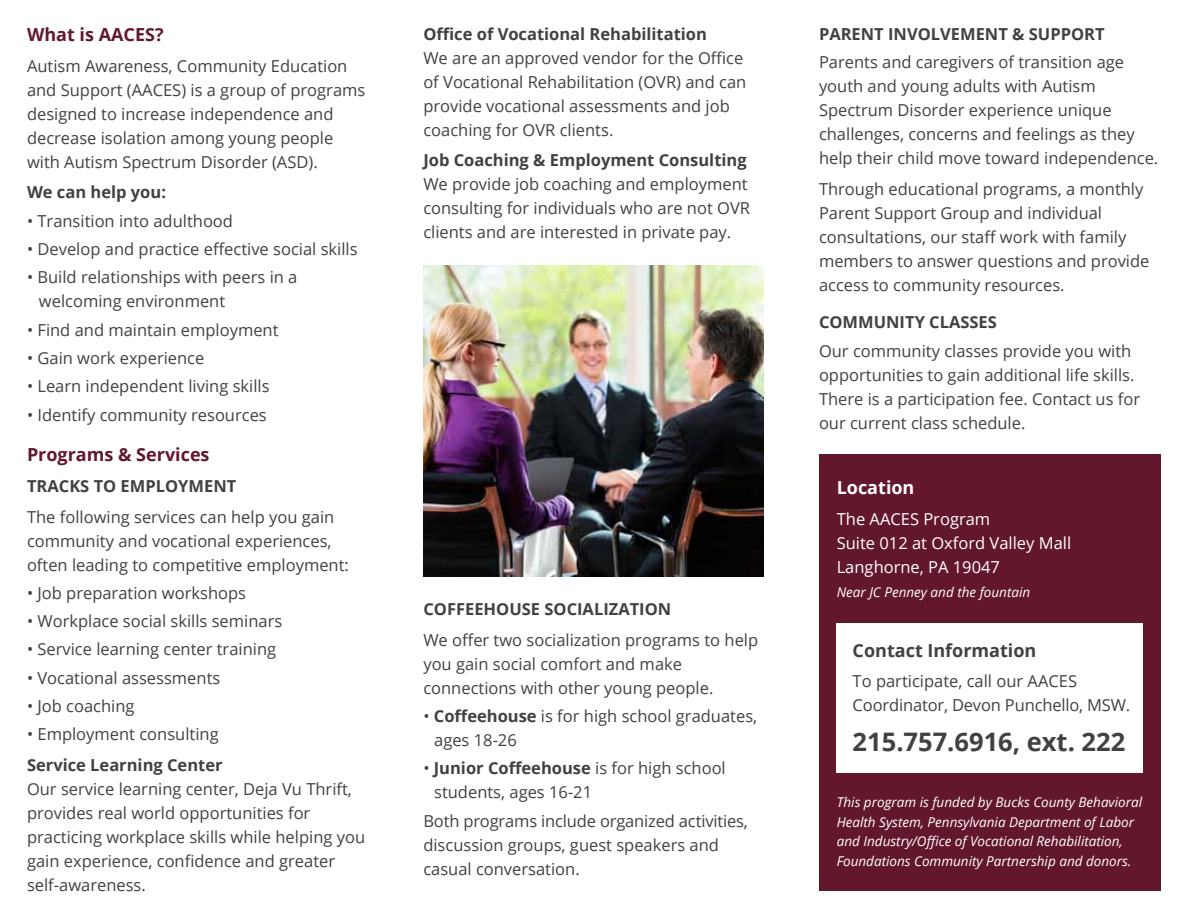
<style>
.page{position:relative;width:1188px;height:918px;background:#fff}
.page>*{position:absolute;margin:0;border:0;box-sizing:border-box;transform-origin:0 0}
.t1{font:700 25.5px "Open Sans";color:#414042}
.t2{font:700 18px "Open Sans";color:#62172d}
.t3{font:700 18px "Open Sans";color:#414042}
.t4{font:700 18px "Open Sans";color:#fff}
.t5{font:16.5px/24px "Open Sans";color:#414042}
.t6{font:700 16.5px "Open Sans";color:#414042}
.t7{font:16.5px/24px "Open Sans";color:#fff}
.t8{font:italic 13.5px/19.5px "Open Sans";color:#fff}
.s1{font-weight:700}
</style>
<div class="page">
<div style="left:819px;top:454px;width:342px;height:437px;background:#62172d"></div>
<div style="left:837px;top:623px;width:306px;height:150px;background:#fff"></div>
<img style="left:423px;top:265px;width:340px;height:311px">
<p class="t2" style="left:27px;top:22px;width:138px">What is AACES?</p>
<p class="t5" style="left:27px;top:53px;width:340px">Autism Awareness, Community Education and Support (AACES) is a group of programs designed to increase independence and decrease isolation among young people with Autism Spectrum Disorder (ASD).</p>
<p class="t6" style="left:27px;top:181px;width:141px">We can help you:</p>
<p class="t5" style="left:27px;top:208px;width:208px">• Transition into adulthood</p>
<p class="t5" style="left:27px;top:237px;width:332px">• Develop and practice effective social skills</p>
<p class="t5" style="left:39px;top:265px;width:260px;text-indent:-12px">• Build relationships with peers in a welcoming environment</p>
<p class="t5" style="left:27px;top:317px;width:253px">• Find and maintain employment</p>
<p class="t5" style="left:27px;top:345px;width:179px">• Gain work experience</p>
<p class="t5" style="left:27px;top:374px;width:244px">• Learn independent living skills</p>
<p class="t5" style="left:27px;top:402px;width:241px">• Identify community resources</p>
<p class="t2" style="left:27px;top:442px;width:184px">Programs &amp; Services</p>
<p class="t6" style="left:27px;top:474px;width:211px">TRACKS TO EMPLOYMENT</p>
<p class="t5" style="left:27px;top:504px;width:323px">The following services can help you gain community and vocational experiences, often leading to competitive employment:</p>
<p class="t5" style="left:27px;top:580px;width:221px">• Job preparation workshops</p>
<p class="t5" style="left:27px;top:609px;width:257px">• Workplace social skills seminars</p>
<p class="t5" style="left:27px;top:637px;width:251px">• Service learning center training</p>
<p class="t5" style="left:27px;top:665px;width:195px">• Vocational assessments</p>
<p class="t5" style="left:27px;top:694px;width:109px">• Job coaching</p>
<p class="t5" style="left:27px;top:722px;width:193px">• Employment consulting</p>
<p class="t6" style="left:27px;top:754px;width:197px">Service Learning Center</p>
<p class="t5" style="left:27px;top:777px;width:340px">Our service learning center, Deja Vu Thrift, provides real world opportunities for practicing workplace skills while helping you gain experience, confidence and greater self-awareness.</p>
<p class="t6" style="left:423px;top:22px;width:285px">Office of Vocational Rehabilitation</p>
<p class="t5" style="left:423px;top:45px;width:324px">We are an approved vendor for the Office of Vocational Rehabilitation (OVR) and can provide vocational assessments and job coaching for OVR clients.</p>
<p class="t6" style="left:423px;top:149px;width:325px">Job Coaching &amp; Employment Consulting</p>
<p class="t5" style="left:423px;top:172px;width:328px">We provide job coaching and employment consulting for individuals who are not OVR clients and are interested in private pay.</p>
<p class="t6" style="left:423px;top:597px;width:227px">COFFEEHOUSE SOCIALIZATION</p>
<p class="t5" style="left:423px;top:627px;width:336px">We offer two socialization programs to help you gain social comfort and make connections with other young people.</p>
<p class="t5" style="left:434px;top:704px;width:325px;text-indent:-11px">• <span class="s1">Coffeehouse</span> is for high school graduates, ages 18-26</p>
<p class="t5" style="left:434px;top:756px;width:293px;text-indent:-11px">• <span class="s1">Junior Coffeehouse</span> is for high school students, ages 16-21</p>
<p class="t5" style="left:423px;top:808px;width:326px">Both programs include organized activities, discussion groups, guest speakers and casual conversation.</p>
<p class="t6" style="left:819px;top:22px;width:287px">PARENT INVOLVEMENT &amp; SUPPORT</p>
<p class="t5" style="left:819px;top:50px;width:341px">Parents and caregivers of transition age youth and young adults with Autism Spectrum Disorder experience unique challenges, concerns and feelings as they help their child move toward independence.</p>
<p class="t5" style="left:819px;top:176px;width:332px">Through educational programs, a monthly Parent Support Group and individual consultations, our staff work with family members to answer questions and provide access to community resources.</p>
<p class="t6" style="left:819px;top:311px;width:66px">COMMUNI</p>
<p class="t6" style="left:905px;top:311px;width:93px">TY CLASSES</p>
<p class="t5" style="left:819px;top:338px;width:323px">Our community classes provide you with opportunities to gain additional life skills.<br>There is a participation fee. Contact us for our current class schedule.</p>
<p class="t4" style="left:837px;top:475px;width:79px">Location</p>
<p class="t7" style="left:837px;top:506px;width:236px">The AACES Program<br>Suite 012 at Oxford Valley Mall<br>Langhorne, PA 19047</p>
<p class="t8" style="left:837px;top:582px;width:195px">Near JC Penney and the fountain</p>
<p class="t3" style="left:853px;top:637px;width:185px">Contact I nformation</p>
<p class="t5" style="left:853px;top:669px;width:279px">To participate, call our AACES<br>Coordinator, Devon Punchello, MSW.</p>
<h1 class="t1" style="left:853px;top:723px;width:274px">215.757.6916, ext. 222</h1>
<p class="t8" style="left:837px;top:792px;width:307px">This program is funded by Bucks County Behavioral Health System, Pennsylvania Department of Labor and Industry/Office of Vocational Rehabilitation, Foundations Community Partnership and donors.</p>
</div>
